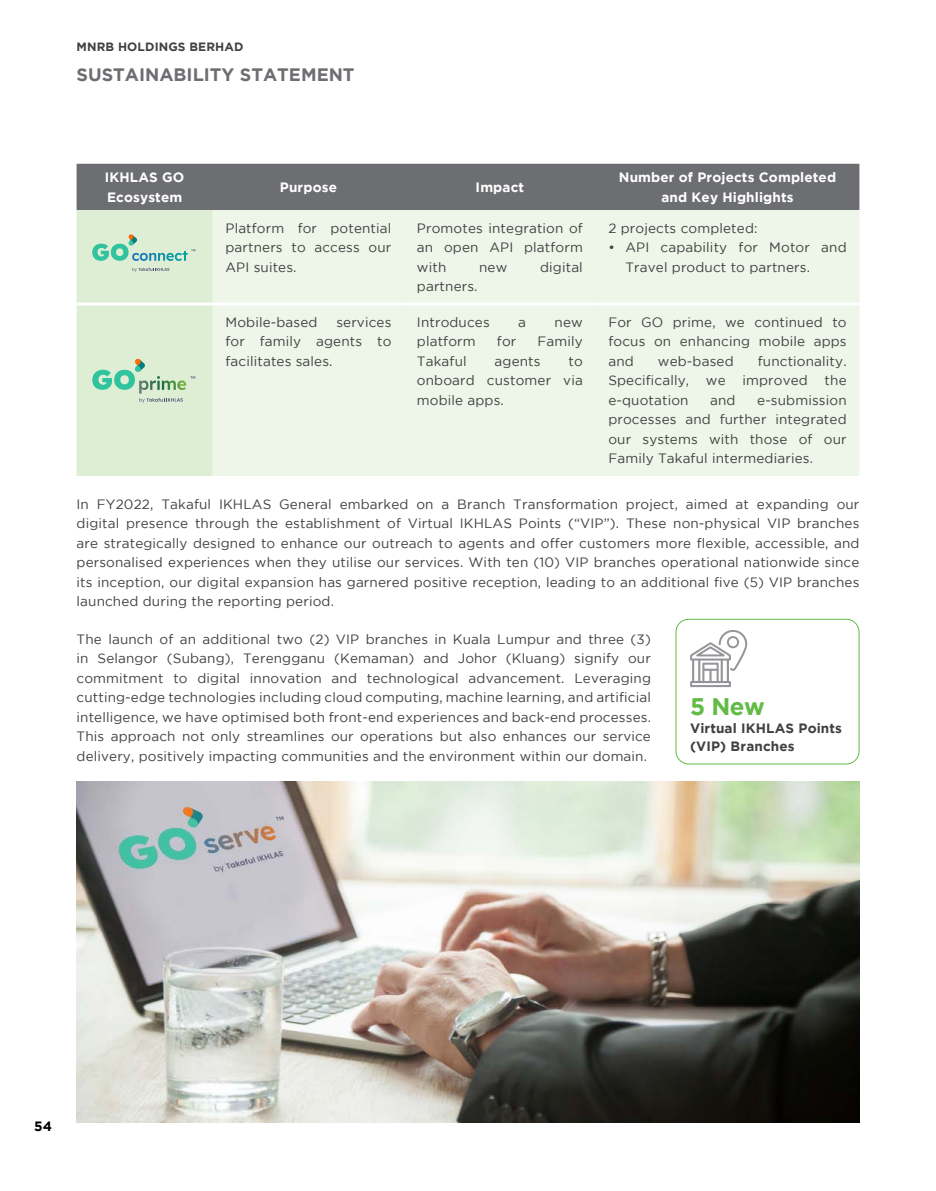
<style>
.page{position:relative;width:936px;height:1191px;background:#fff}
.page>*{position:absolute;margin:0;border:0;box-sizing:border-box;transform-origin:0 0}
.t1{font:700 24px "Gotham";color:#62bb46}
.t2{font:700 18px "Gotham";color:#6d6e71}
.t3{font:13.5px/19.5px "Gotham";letter-spacing:.01em;color:#414042;text-align:justify}
.t4{font:700 13.5px/19.5px "Gotham";letter-spacing:.01em;color:#fff}
.t5{font:700 13.5px/18px "Gotham";letter-spacing:.01em;color:#414042}
.t6{font:700 13.5px "Gotham";color:#000}
.t7{font:700 12px "Gotham";letter-spacing:.01em;color:#414042}
</style>
<div class="page">
<div style="left:675px;top:619px;width:184px;height:145px;border:1px solid #62bb46;border-radius:13px"></div>
<svg style="left:690px;top:630px;width:57px;height:57px"></svg>
<svg style="left:77px;top:164px;width:782px;height:312px;background:#d7e0d3"></svg>
<img style="left:77px;top:782px;width:782px;height:341px">
<p class="t7" style="left:77px;top:40px;width:168px">MNRB HOLDINGS BERHAD</p>
<h2 class="t2" style="left:77px;top:64px;width:279px">SUSTAINABILITY STATEMENT</h2>
<p class="t4" style="left:105px;top:167px;width:81px">IKHLAS GO<br>Ecosystem</p>
<p class="t4" style="left:280px;top:177px;width:59px">Purpose</p>
<p class="t4" style="left:475px;top:177px;width:50px">Impact</p>
<p class="t4" style="left:619px;top:167px;width:219px;text-align:center">Number of Projects Completed and Key Highlights</p>
<p class="t3" style="left:225px;top:218px;width:167px">Platform for potential partners to access our API suites.</p>
<p class="t3" style="left:417px;top:218px;width:167px">Promotes integration of an open API platform with</p>
<p class="t3" style="left:608px;top:218px;width:151px">2 projects completed:</p>
<p class="t3" style="left:625px;top:237px;width:223px;text-indent:-17px">• API capability for Motor and<br>Travel product to partners.</p>
<p class="t3" style="left:479px;top:257px;width:30px">new</p>
<p class="t3" style="left:540px;top:257px;width:44px">digital</p>
<p class="t3" style="left:417px;top:276px;width:62px">partners.</p>
<p class="t3" style="left:608px;top:312px;width:240px">For GO prime, we continued to focus on enhancing mobile apps and</p>
<p class="t3" style="left:225px;top:312px;width:167px;text-indent:111px">services for family agents to facilitates sales.</p>
<p class="t3" style="left:417px;top:312px;width:74px">Introduces</p>
<p class="t3" style="left:518px;top:312px;width:9px">a</p>
<p class="t3" style="left:554px;top:312px;width:30px">new</p>
<p class="t3" style="left:225px;top:312px;width:93px">Mobile-based</p>
<p class="t3" style="left:417px;top:331px;width:60px">platform</p>
<p class="t3" style="left:497px;top:331px;width:21px">for</p>
<p class="t3" style="left:537px;top:331px;width:47px">Family</p>
<p class="t3" style="left:417px;top:351px;width:51px">Takaful</p>
<p class="t3" style="left:494px;top:351px;width:47px">agents</p>
<p class="t3" style="left:608px;top:351px;width:240px;text-indent:149px">functionality.<br>Specifically, we improved the e-quotation</p>
<p class="t3" style="left:658px;top:351px;width:77px">web-based</p>
<p class="t3" style="left:417px;top:351px;width:167px;text-indent:152px">to onboard customer via mobile apps.</p>
<p class="t3" style="left:608px;top:390px;width:240px;text-indent:149px">e-submission processes and further integrated our systems with those of our Family Takaful intermediaries.</p>
<p class="t3" style="left:77px;top:494px;width:784px">In FY2022, Takaful IKHLAS General embarked on a Branch Transformation project, aimed at expanding our digital presence through the establishment of Virtual IKHLAS Points (“VIP”). These non-physical VIP branches are strategically designed to enhance our outreach to agents and offer customers more flexible, accessible, and personalised experiences when they utilise our services. With ten (10) VIP branches operational nationwide since its inception, our digital expansion has garnered positive reception, leading to an additional five (5) VIP branches launched during the reporting period.</p>
<p class="t3" style="left:710px;top:390px;width:27px">and</p>
<p class="t3" style="left:77px;top:629px;width:576px">The launch of an additional two (2) VIP branches in Kuala Lumpur and three (3) in Selangor (Subang), Terengganu (Kemaman) and Johor (Kluang) signify our commitment to digital innovation and technological advancement. Leveraging cutting-edge technologies including cloud computing, machine learning, and artificial intelligence, we have optimised both front-end experiences and back-end processes.<br>This approach not only streamlines our operations but also enhances our service delivery, positively impacting communities and the environment within our domain.</p>
<h1 class="t1" style="left:690px;top:692px;width:76px">5 New</h1>
<p class="t5" style="left:690px;top:718px;width:153px">Virtual IKHLAS Points (VIP) Branches</p>
<p class="t6" style="left:34px;top:1118px;width:19px">54</p>
</div>
